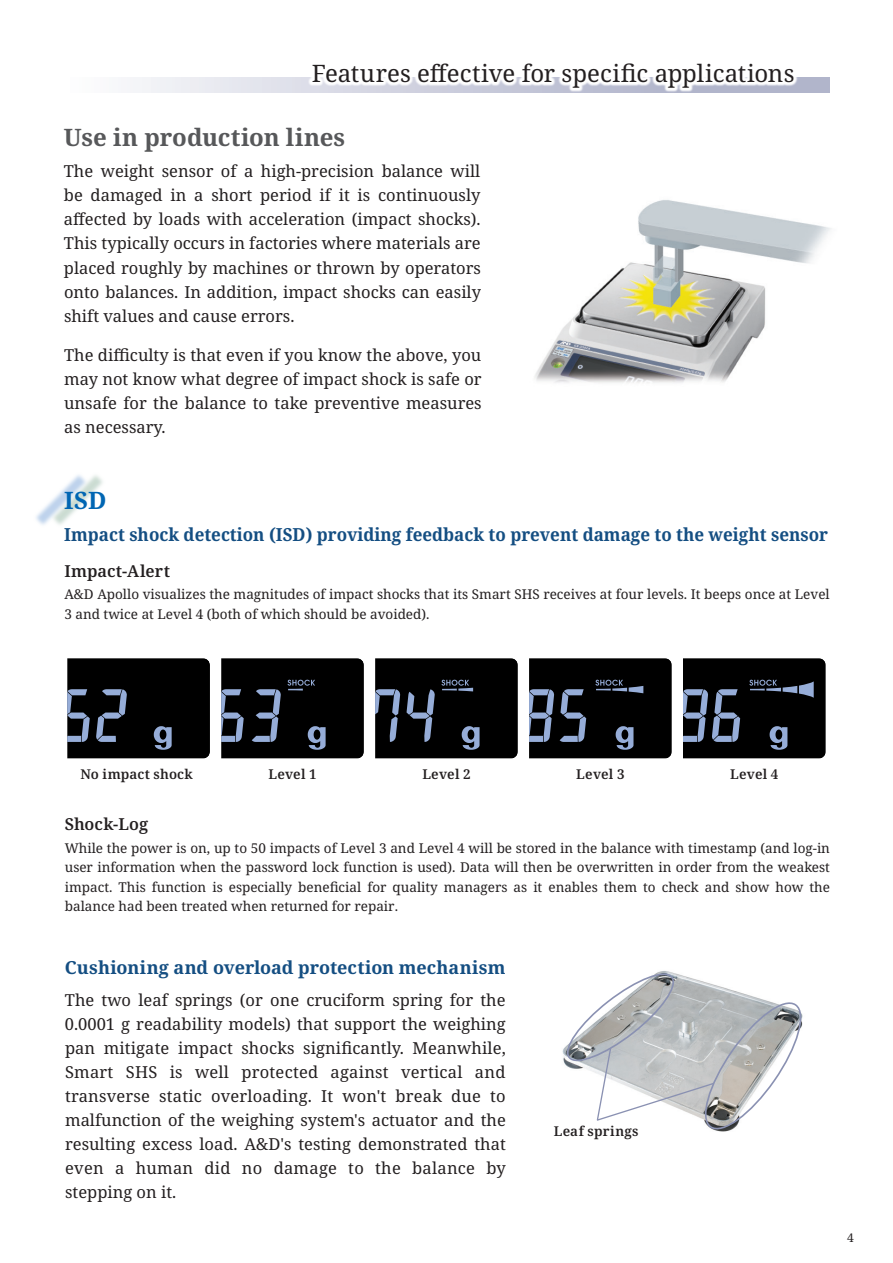
<style>
.page{position:relative;width:893px;height:1263px;background:#fff}
.page>*{position:absolute;margin:0;border:0;box-sizing:border-box;transform-origin:0 0}
.t1{font:24px "Noto Serif";color:#231f20}
.t2{font:700 24px "Noto Serif";color:#57585a}
.t3{font:700 24px "Noto Serif";color:#0166b3}
.t4{font:700 18px "Noto Serif";color:#144e82;scale:.95 1}
.t5{font:700 18px "Noto Serif";color:#144e82}
.t6{font:16.5px/24px "Noto Serif";color:#231f20;text-align:justify}
.t7{font:600 16.5px "Noto Serif";letter-spacing:.005em;color:#231f20}
.t8{font:13.5px/19.5px "Noto Serif";color:#231f20}
.t9{font:600 13.5px "Noto Serif";letter-spacing:.015em;color:#231f20}
.t10{font:12px "Noto Serif";color:#231f20}
</style>
<div class="page">
<img style="left:534px;top:200px;width:297px;height:183px">
<div style="left:133px;top:78px;width:120px;height:15px;background:#ededf2"></div>
<img style="left:36px;top:475px;width:67px;height:50px">
<img style="left:253px;top:77px;width:577px;height:16px">
<svg style="left:562px;top:971px;width:241px;height:161px"></svg>
<svg style="left:67px;top:658px;width:143px;height:100px"></svg>
<svg style="left:221px;top:658px;width:143px;height:100px"></svg>
<svg style="left:375px;top:658px;width:143px;height:100px"></svg>
<svg style="left:529px;top:658px;width:143px;height:100px"></svg>
<svg style="left:683px;top:658px;width:143px;height:100px"></svg>
<h1 class="t1" style="left:312px;top:57px;width:484px">Features effective for specific applications</h1>
<h1 class="t2" style="left:64px;top:120px;width:283px">Use in production lines</h1>
<p class="t6" style="left:64px;top:160px;width:419px">The weight sensor of a high-precision balance will be damaged in a short period if it is continuously affected by loads with acceleration (impact shocks).<br>This typically occurs in factories where materials are placed roughly by machines or thrown by operators onto balances. In addition, impact shocks can easily shift values and cause errors.</p>
<p class="t6" style="left:64px;top:343px;width:419px">The difficulty is that even if you know the above, you may not know what degree of impact shock is safe or unsafe for the balance to take preventive measures as necessary.</p>
<h1 class="t3" style="left:64px;top:483px;width:44px">ISD</h1>
<p class="t4" style="left:64px;top:521px;width:805px">Impact shock detection (ISD) providing feedback to prevent damage to the weight sensor</p>
<p class="t7" style="left:64px;top:559px;width:107px">Impact-Alert</p>
<p class="t8" style="left:64px;top:585px;width:767px">A&amp;D Apollo visualizes the magnitudes of impact shocks that its Smart SHS receives at four levels. It beeps once at Level<br>3 and twice at Level 4 (both of which should be avoided).</p>
<p class="t9" style="left:80px;top:765px;width:114px">No impact shock</p>
<p class="t9" style="left:268px;top:765px;width:50px">Level 1</p>
<p class="t9" style="left:422px;top:765px;width:50px">Level 2</p>
<p class="t9" style="left:576px;top:765px;width:50px">Level 3</p>
<p class="t9" style="left:730px;top:765px;width:50px">Level 4</p>
<p class="t7" style="left:65px;top:813px;width:85px">Shock-Log</p>
<p class="t8" style="left:65px;top:838px;width:767px;text-align:justify">While the power is on, up to 50 impacts of Level 3 and Level 4 will be stored in the balance with timestamp (and log-in user information when the password lock function is used). Data will then be overwritten in order from the weakest impact. This function is especially beneficial for quality managers as it enables them to check and show how the balance had been treated when returned for repair.</p>
<p class="t5" style="left:65px;top:955px;width:442px">Cushioning and overload protection mechanism</p>
<p class="t6" style="left:65px;top:988px;width:442px">The two leaf springs (or one cruciform spring for the 0.0001 g readability models) that support the weighing pan mitigate impact shocks significantly. Meanwhile, Smart SHS is well protected against vertical and transverse static overloading. It won't break due to malfunction of the weighing system's actuator and the resulting excess load. A&amp;D's testing demonstrated that even a human did no damage to the balance by stepping on it.</p>
<p class="t9" style="left:554px;top:1122px;width:86px">Leaf springs</p>
<p class="t10" style="left:847px;top:1229px;width:8px">4</p>
</div>
